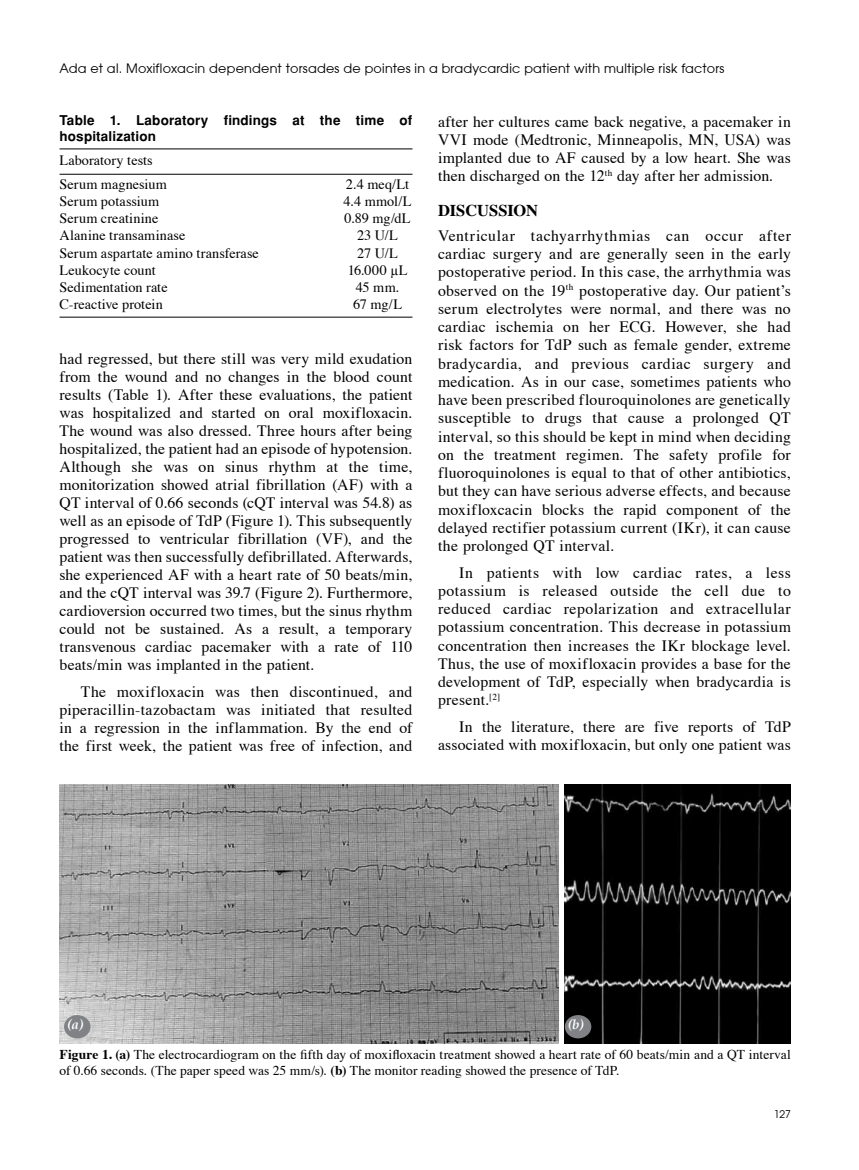
<style>
.page{position:relative;width:859px;height:1170px;background:#fff}
.page>*{position:absolute;margin:0;border:0;box-sizing:border-box;transform-origin:0 0}
.t1{font:700 16.5px "Times";letter-spacing:-.005em;color:#000}
.t2{font:15.75px/18.1px "Times";letter-spacing:.01em;color:#000;text-align:justify}
.t3{font:14.25px/23.7px "Times";letter-spacing:.005em;color:#000}
.t4{font:13.5px/16.5px "Times";letter-spacing:.005em;color:#000}
.t5{font:700 13.5px/16.5px "Helvetica Tr";letter-spacing:.01em;color:#000}
.t6{font:italic 700 13.5px "Palatino";color:#fff}
.t7{font:12.75px "Avant Garde";letter-spacing:.02em;color:#000}
.t8{font:10.5px "Avant Garde";color:#000}
.s1{font-family:"Times New Roman"}
.s2{font-weight:700}
</style>
<div class="page">
<img style="left:60px;top:784px;width:731px;height:259px">
<div style="left:64px;top:1014px;width:27px;height:24px;background:#808285;border-radius:50%"></div>
<div style="left:565px;top:1014px;width:26px;height:24px;background:#808285;border-radius:50%"></div>
<div style="left:559px;top:783px;width:5px;height:261px;background:#fff"></div>
<hr style="left:60px;top:149px;width:352px;height:1px;background:#000">
<hr style="left:60px;top:174px;width:352px;height:1px;background:#000">
<hr style="left:60px;top:317px;width:352px;height:1px;background:#000">
<p class="t7" style="left:60px;top:61px;width:666px">Ada et al. Moxifloxacin dependent torsades de pointes in a bradycardic patient with multiple risk factors</p>
<p class="t5" style="left:60px;top:112px;width:354px">Table 1. Laboratory findings at the time of hospitalization</p>
<p class="t3" style="left:60px;top:148px;width:109px">Laboratory tests<br>Serum magnesium</p>
<p class="t3" style="left:346px;top:172px;width:65px">2.4 meq/Lt</p>
<p class="t3" style="left:60px;top:189px;width:101px">Serum potassium</p>
<p class="t3" style="left:344px;top:189px;width:70px">4.4 mmol/L</p>
<p class="t3" style="left:60px;top:206px;width:100px">Serum creatinine</p>
<p class="t3" style="left:344px;top:206px;width:68px">0.89 mg/dL</p>
<p class="t3" style="left:60px;top:223px;width:127px">Alanine transaminase</p>
<p class="t3" style="left:357px;top:223px;width:42px">23 U/L</p>
<p class="t3" style="left:60px;top:241px;width:201px">Serum aspartate amino transferase</p>
<p class="t3" style="left:357px;top:241px;width:42px">27 U/L</p>
<p class="t3" style="left:60px;top:258px;width:98px">Leukocyte count</p>
<p class="t3" style="left:348px;top:258px;width:61px">16.000 <span class="s1">µ</span>L</p>
<p class="t3" style="left:60px;top:275px;width:110px">Sedimentation rate</p>
<p class="t3" style="left:356px;top:275px;width:45px">45 mm.</p>
<p class="t3" style="left:60px;top:292px;width:105px">C-reactive protein</p>
<p class="t3" style="left:353px;top:292px;width:51px">67 mg/L</p>
<p class="t2" style="left:60px;top:349px;width:354px">had regressed, but there still was very mild exudation from the wound and no changes in the blood count results (Table 1). After these evaluations, the patient was hospitalized and started on oral moxifloxacin.<br>The wound was also dressed. Three hours after being hospitalized, the patient had an episode of hypotension.<br>Although she was on sinus rhythm at the time, monitorization showed atrial fibrillation (AF) with a QT interval of 0.66 seconds (cQT interval was 54.8) as well as an episode of TdP (Figure 1). This subsequently progressed to ventricular fibrillation (VF), and the patient was then successfully defibrillated. Afterwards, she experienced AF with a heart rate of 50 beats/min, and the cQT interval was 39.7 (Figure 2). Furthermore, cardioversion occurred two times, but the sinus rhythm could not be sustained. As a result, a temporary transvenous cardiac pacemaker with a rate of 110 beats/min was implanted in the patient.</p>
<p class="t2" style="left:60px;top:682px;width:354px;text-indent:21px">The moxifloxacin was then discontinued, and piperacillin-tazobactam was initiated that resulted in a regression in the inflammation. By the end of the first week, the patient was free of infection, and</p>
<p class="t2" style="left:438px;top:112px;width:354px">after her cultures came back negative, a pacemaker in VVI mode (Medtronic, Minneapolis, MN, USA) was implanted due to AF caused by a low heart. She was then discharged on the 12<sup>th</sup> day after her admission.</p>
<p class="t1" style="left:438px;top:195px;width:102px">DISCUSSION</p>
<p class="t2" style="left:438px;top:226px;width:354px">Ventricular tachyarrhythmias can occur after cardiac surgery and are generally seen in the early postoperative period. In this case, the arrhythmia was observed on the 19<sup>th</sup> postoperative day. Our patient’s serum electrolytes were normal, and there was no cardiac ischemia on her ECG. However, she had risk factors for TdP such as female gender, extreme bradycardia, and previous cardiac surgery and medication. As in our case, sometimes patients who have been prescribed flouroquinolones are genetically susceptible to drugs that cause a prolonged QT interval, so this should be kept in mind when deciding on the treatment regimen. The safety profile for fluoroquinolones is equal to that of other antibiotics, but they can have serious adverse effects, and because moxifloxcacin blocks the rapid component of the delayed rectifier potassium current (IKr), it can cause the prolonged QT interval.</p>
<p class="t2" style="left:438px;top:563px;width:354px;text-indent:21px">In patients with low cardiac rates, a less potassium is released outside the cell due to reduced cardiac repolarization and extracellular potassium concentration. This decrease in potassium concentration then increases the IKr blockage level.<br>Thus, the use of moxifloxacin provides a base for the development of TdP, especially when bradycardia is present.<sup>[2]</sup></p>
<p class="t2" style="left:438px;top:717px;width:354px;text-align:right">In the literature, there are five reports of TdP associated with moxifloxacin, but only one patient was</p>
<p class="t6" style="left:67px;top:1016px;width:18px">(a)</p>
<p class="t6" style="left:568px;top:1016px;width:17px">(b)</p>
<p class="t4" style="left:60px;top:1045px;width:733px"><span class="s2">Figure 1. (a)</span> The electrocardiogram on the fifth day of moxifloxacin treatment showed a heart rate of 60 beats/min and a QT interval of 0.66 seconds. (The paper speed was 25 mm/s). <span class="s2">(b)</span> The monitor reading showed the presence of TdP.</p>
<p class="t8" style="left:774px;top:1107px;width:19px">127</p>
</div>
